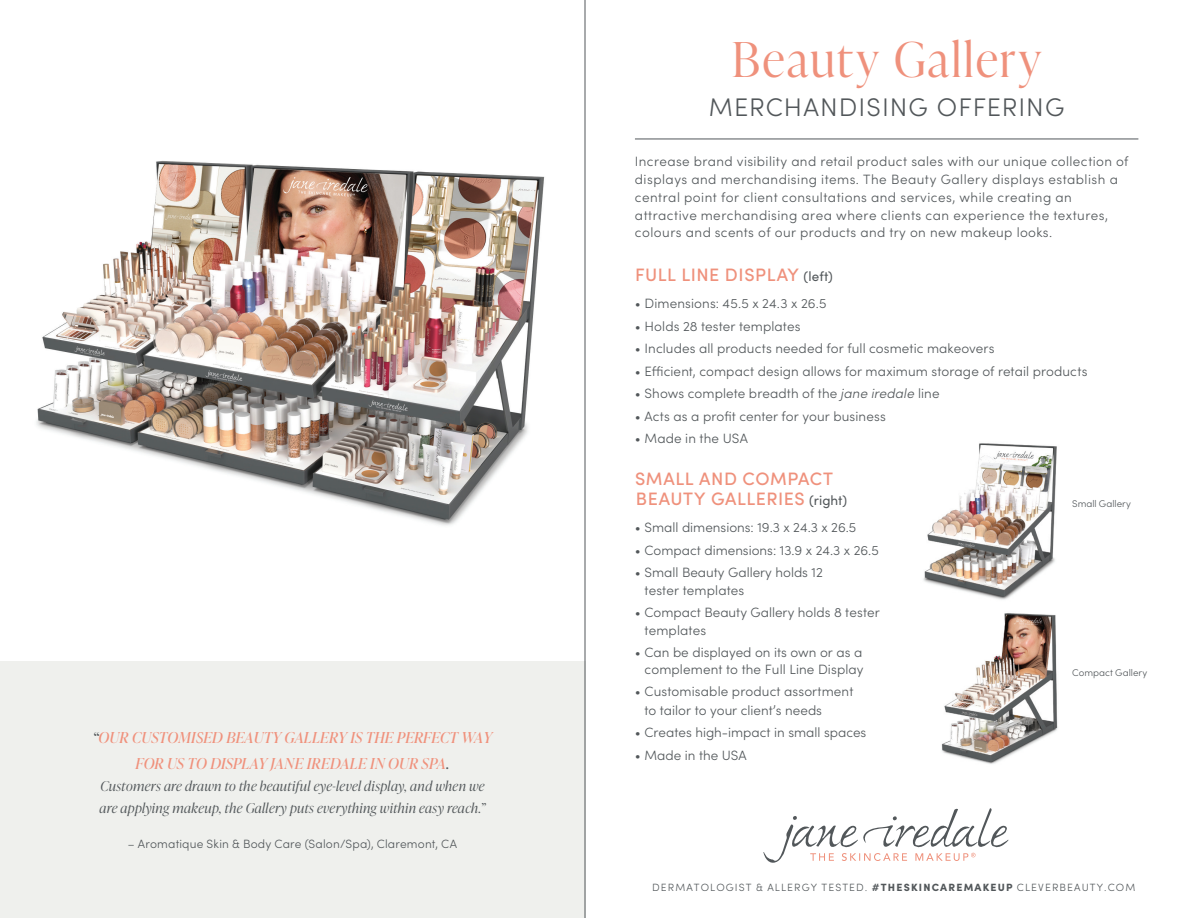
<style>
.page{position:relative;width:1188px;height:918px;background:#fff}
.page>*{position:absolute;margin:0;border:0;box-sizing:border-box;transform-origin:0 0}
.t1{font:300 48px "Ivy Presto Display";letter-spacing:.045em;color:#ef917c}
.t2{font:300 25.5px "Sofia Pro";letter-spacing:.045em;color:#52575a}
.t3{font:500 18px/19.5px "Sofia Pro";letter-spacing:.03em;color:#ef917c}
.t4{font:italic 15px/25.8px "Ivy Presto Display";letter-spacing:.01em;color:#ef917c;text-align:center}
.t5{font:300 13.5px/17.5px "Sofia Pro";letter-spacing:.01em;color:#52575a}
.t6{font:300 13.5px/17.7px "Sofia Pro";letter-spacing:.035em;color:#52575a}
.t7{font:italic 300 13.5px/21.6px "Ivy Presto Display";letter-spacing:.025em;color:#52575a}
.t8{font:300 12px "Sofia Pro";letter-spacing:.015em;color:#52575a}
.t9{font:300 10.5px "Sofia Pro";letter-spacing:.105em;color:#52575a}
.t10{font:300 9.75px "Sofia Pro";color:#52575a}
.s1{color:#52575a}
.s2{font-family:"Minion Pro";font-size:16.5px}
.s3{font-weight:400;font-size:13.5px;color:#52575a}
.s4{font-style:italic}
.s5{font-weight:900}
</style>
<div class="page">
<div style="left:0;top:662px;width:585px;height:256px;background:#eff0ed"></div>
<hr style="left:635px;top:139px;width:503px;height:1px;background:#52575a">
<hr style="left:585px;top:0;width:1px;height:918px;background:#52575a">
<img style="left:923px;top:443px;width:134px;height:157px">
<img style="left:36px;top:116px;width:549px;height:449px">
<img style="left:941px;top:613px;width:117px;height:151px">
<svg style="left:763px;top:808px;width:246px;height:55px"></svg>
<p class="t4" style="left:93px;top:724px;width:401px"><span class="s1">“</span>OUR CUSTOMI<span class="s2">S</span>ED BEAUTY GALLERY IS THE PERFECT WAY<br>FOR US TO DISPLAY JANE IREDALE IN OUR SPA<span class="s1">.</span></p>
<p class="t7" style="left:100px;top:775px;width:387px">Customers are drawn to the beautiful eye-level display, and when we are applying makeup, the Gallery puts everything within easy reach.”</p>
<p class="t8" style="left:128px;top:835px;width:331px">– Aromatique Skin &amp; Body Care (Salon/Spa), Claremont, CA</p>
<h1 class="t1" style="left:732px;top:25px;width:311px">Beauty Gallery</h1>
<h2 class="t2" style="left:709px;top:89px;width:357px">MERCHANDISING OFFERING</h2>
<p class="t6" style="left:635px;top:151px;width:495px">Increase brand visibility and retail product sales with our unique collection of displays and merchandising items. The Beauty Gallery displays establish a central point for client consultations and services, while creating an attractive merchandising area where clients can experience the textures, colours and scents of our products and try on new makeup looks.</p>
<h3 class="t3" style="left:635px;top:264px;width:199px">FULL LINE DISPLAY <span class="s3">(left)</span></h3>
<p class="t5" style="left:635px;top:294px;width:193px">• Dimensions: 45.5 x 24.3 x 26.5</p>
<p class="t5" style="left:635px;top:316px;width:167px">• Holds 28 tester templates</p>
<p class="t5" style="left:635px;top:339px;width:361px">• Includes all products needed for full cosmetic makeovers</p>
<p class="t5" style="left:635px;top:361px;width:454px">• Efficient, compact design allows for maximum storage of retail products</p>
<p class="t5" style="left:635px;top:384px;width:306px">• Shows complete breadth of the <span class="s4">jane iredale</span> line</p>
<p class="t5" style="left:635px;top:406px;width:252px">• Acts as a profit center for your business</p>
<p class="t5" style="left:635px;top:429px;width:114px">• Made in the USA</p>
<h3 class="t3" style="left:635px;top:468px;width:214px">SMALL AND COMPACT<br>BEAUTY GALLERIES <span class="s3">(right)</span></h3>
<p class="t5" style="left:635px;top:518px;width:223px">• Small dimensions: 19.3 x 24.3 x 26.5</p>
<p class="t5" style="left:635px;top:541px;width:245px">• Compact dimensions: 13.9 x 24.3 x 26.5</p>
<p class="t5" style="left:645px;top:563px;width:180px;line-height:18px;text-indent:-10px">• Small Beauty Gallery holds 12 tester templates</p>
<p class="t5" style="left:645px;top:603px;width:237px;text-indent:-10px">• Compact Beauty Gallery holds 8 tester templates</p>
<p class="t5" style="left:635px;top:642px;width:230px;text-align:right">• Can be displayed on its own or as a complement to the Full Line Display</p>
<p class="t5" style="left:645px;top:681px;width:210px;line-height:19.2px;text-indent:-10px">• Customisable product assortment to tailor to your client’s needs</p>
<p class="t5" style="left:635px;top:723px;width:233px">• Creates high-impact in small spaces</p>
<p class="t5" style="left:635px;top:746px;width:113px">• Made in the USA</p>
<p class="t10" style="left:1072px;top:496px;width:60px">Small Gallery</p>
<p class="t10" style="left:1072px;top:665px;width:77px">Compact Gallery</p>
<p class="t9" style="left:652px;top:880px;width:485px">DERMATOLOGIST &amp; ALLERGY TESTED. <span class="s5">#THESKINCAREMAKEUP</span> CLEVERBEAUTY.COM</p>
</div>
